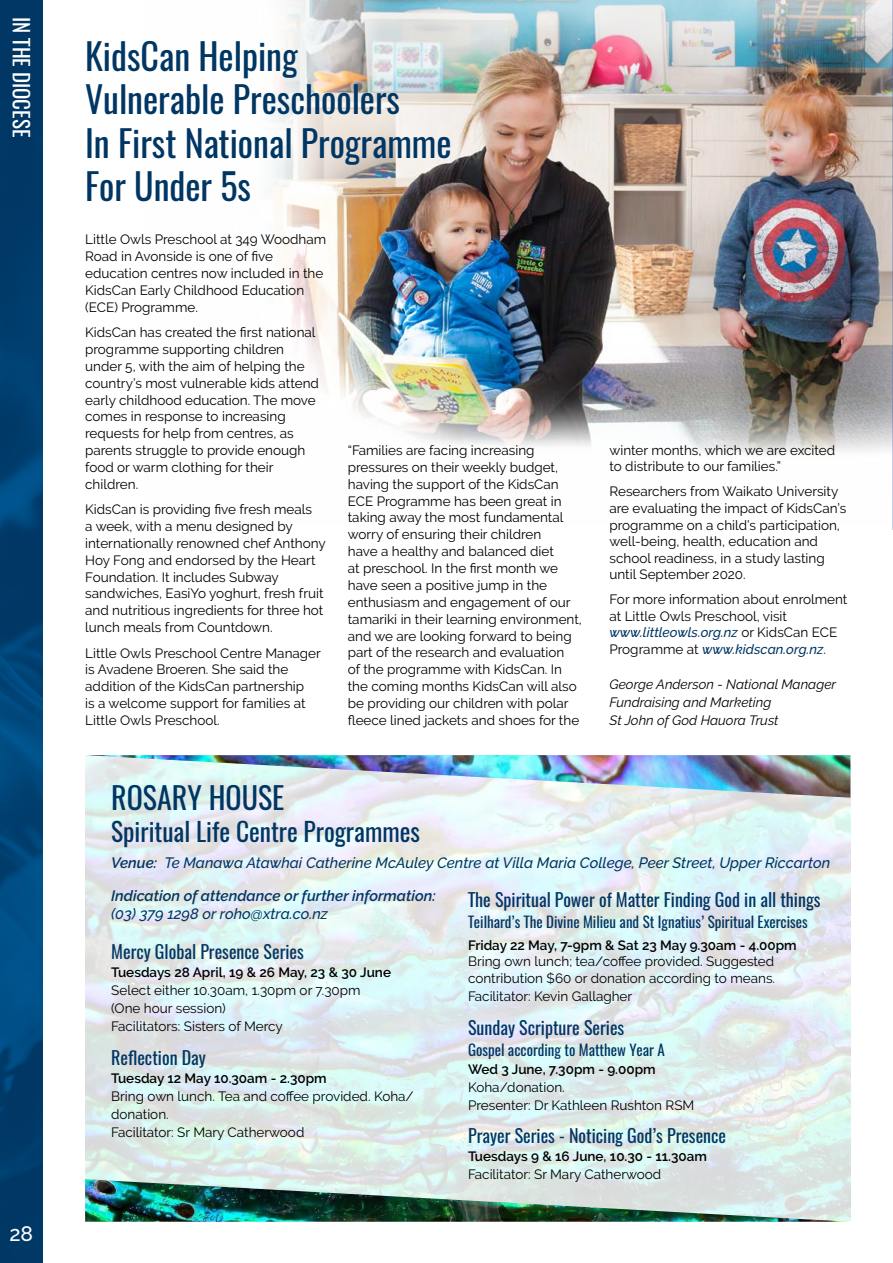
<style>
.page{position:relative;width:893px;height:1263px;background:#fff}
.page>*{position:absolute;margin:0;border:0;box-sizing:border-box;transform-origin:0 0}
.t1{font:36px/43.2px "Oswald";color:#003663}
.t2{font:30px "Oswald";color:#003663}
.t3{font:25.5px "Oswald";color:#003663}
.t4{font:21px "Oswald";color:#fff}
.t5{font:500 21px "Raleway";color:#fff}
.t6{font:18px "Oswald";color:#003663}
.t7{font:italic 500 15px "Raleway";color:#003663}
.t8{font:15px "Oswald";color:#003663}
.t9{font:italic 600 15px "Raleway";color:#003663}
.t10{font:13.5px/16.8px "Raleway";color:#000}
.t11{font:600 13.5px "Raleway";color:#000}
.t12{font:italic 13.5px/18px "Raleway";color:#000}
.s1{font-weight:500;font-style:italic;color:#003663}
.s2{font-weight:600}
</style>
<div class="page">
<img style="left:0;top:0;width:43px;height:1263px">
<img style="left:272px;top:0;width:620px;height:454px">
<img style="left:892px;top:0;width:1px;height:529px">
<img style="left:85px;top:798px;width:765px;height:381px">
<img style="left:85px;top:755px;width:765px;height:43px">
<img style="left:85px;top:1179px;width:765px;height:43px">
<h3 class="t4" style="left:36px;top:17px;width:122px;rotate:90deg">In the Diocese</h3>
<h3 class="t5" style="left:9px;top:1222px;width:25px">28</h3>
<h1 class="t1" style="left:85px;top:35px;width:368px">KidsCan Helping<br>Vulnerable Preschoolers<br>In First National Programme<br>For Under 5s</h1>
<p class="t10" style="left:85px;top:231px;width:242px">Little Owls Preschool at 349 Woodham<br>Road in Avonside is one of five education centres now included in the<br>KidsCan Early Childhood Education (ECE) Programme.</p>
<p class="t10" style="left:85px;top:324px;width:235px">KidsCan has created the first national programme supporting children under 5, with the aim of helping the country’s most vulnerable kids attend early childhood education. The move comes in response to increasing requests for help from centres, as parents struggle to provide enough food or warm clothing for their children.</p>
<p class="t10" style="left:85px;top:501px;width:242px">KidsCan is providing five fresh meals<br>a week, with a menu designed by internationally renowned chef Anthony Hoy Fong and endorsed by the Heart Foundation. It includes Subway sandwiches, EasiYo yoghurt, fresh fruit and nutritious ingredients for three hot lunch meals from Countdown.</p>
<p class="t10" style="left:85px;top:644px;width:237px">Little Owls Preschool Centre Manager is Avadene Broeren. She said the addition of the KidsCan partnership<br>is a welcome support for families at Little Owls Preschool.</p>
<p class="t10" style="left:348px;top:442px;width:236px">“Families are facing increasing pressures on their weekly budget, having the support of the KidsCan ECE Programme has been great in taking away the most fundamental worry of ensuring their children<br>have a healthy and balanced diet<br>at preschool. In the first month we have seen a positive jump in the enthusiasm and engagement of our tamariki in their learning environment, and we are looking forward to being part of the research and evaluation<br>of the programme with KidsCan. In the coming months KidsCan will also be providing our children with polar fleece lined jackets and shoes for the</p>
<p class="t10" style="left:609px;top:442px;width:227px">winter months, which we are excited to distribute to our families.”</p>
<p class="t10" style="left:609px;top:483px;width:238px">Researchers from Waikato University are evaluating the impact of KidsCan’s programme on a child’s participation, well-being, health, education and school readiness, in a study lasting until September 2020.</p>
<p class="t10" style="left:609px;top:591px;width:239px">For more information about enrolment at Little Owls Preschool, visit <span class="s1">www.littleowls.org.nz</span> or KidsCan ECE Programme at <span class="s1">www.kidscan.org.nz</span>.</p>
<p class="t12" style="left:609px;top:675px;width:228px">George Anderson - National Manager<br>Fundraising and Marketing<br>St John of God Hauora Trust</p>
<h2 class="t2" style="left:111px;top:777px;width:175px">Rosary House</h2>
<h3 class="t3" style="left:111px;top:814px;width:310px">Spiritual Life Centre Programmes</h3>
<p class="t7" style="left:111px;top:854px;width:721px"><span class="s2">Venue:</span> Te Manawa Atawhai Catherine McAuley Centre at Villa Maria College, Peer Street, Upper Riccarton</p>
<p class="t9" style="left:111px;top:887px;width:326px">Indication of attendance or further information:</p>
<p class="t7" style="left:111px;top:905px;width:218px">(03) 379 1298 or roho@xtra.co.nz</p>
<h3 class="t6" style="left:111px;top:939px;width:194px">Mercy Global Presence Series</h3>
<p class="t11" style="left:111px;top:964px;width:281px">Tuesdays 28 April, 19 &amp; 26 May, 23 &amp; 30 June</p>
<p class="t10" style="left:111px;top:981px;width:251px;line-height:18px">Select either 10.30am, 1.30pm or 7.30pm (One hour session)<br>Facilitators: Sisters of Mercy</p>
<h3 class="t6" style="left:111px;top:1045px;width:96px">Reflection Day</h3>
<p class="t11" style="left:111px;top:1070px;width:217px">Tuesday 12 May 10.30am - 2.30pm</p>
<p class="t10" style="left:111px;top:1087px;width:304px;line-height:18px">Bring own lunch. Tea and coffee provided. Koha/ donation.<br>Facilitator: Sr Mary Catherwood</p>
<h3 class="t6" style="left:468px;top:887px;width:354px">The Spiritual Power of Matter Finding God in all things</h3>
<p class="t8" style="left:468px;top:911px;width:341px">Teilhard’s The Divine Milieu and St Ignatius’ Spiritual Exercises</p>
<p class="t11" style="left:468px;top:937px;width:330px">Friday 22 May, 7-9pm &amp; Sat 23 May 9.30am - 4.00pm</p>
<p class="t10" style="left:468px;top:953px;width:309px">Bring own lunch; tea/coffee provided. Suggested contribution $60 or donation according to means.</p>
<p class="t10" style="left:468px;top:988px;width:166px">Facilitator: Kevin Gallagher</p>
<h3 class="t6" style="left:468px;top:1015px;width:158px">Sunday Scripture Series</h3>
<p class="t8" style="left:468px;top:1039px;width:198px">Gospel according to Matthew Year A</p>
<p class="t11" style="left:468px;top:1061px;width:189px">Wed 3 June, 7.30pm - 9.00pm</p>
<p class="t10" style="left:468px;top:1078px;width:228px;line-height:18px">Koha/donation.<br>Presenter: Dr Kathleen Rushton RSM</p>
<h3 class="t6" style="left:468px;top:1123px;width:260px">Prayer Series - Noticing God’s Presence</h3>
<p class="t11" style="left:468px;top:1149px;width:240px">Tuesdays 9 &amp; 16 June, 10.30 - 11.30am</p>
<p class="t10" style="left:468px;top:1166px;width:195px">Facilitator: Sr Mary Catherwood</p>
</div>
